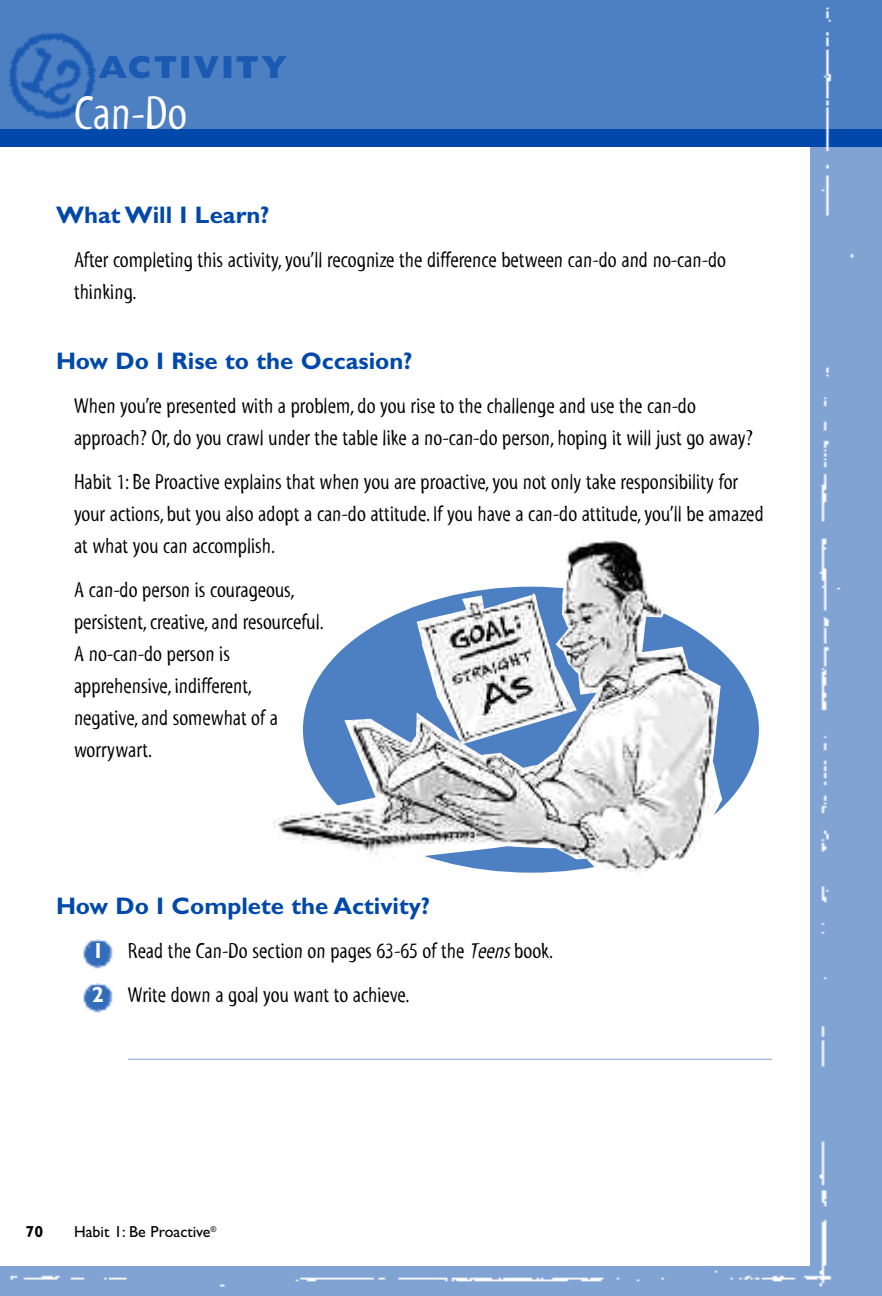
<style>
.page{position:relative;width:882px;height:1296px;background:#80a3d4}
.page>*{position:absolute;margin:0;border:0;box-sizing:border-box;transform-origin:0 0}
.t1{font:48px "Myriad Tilt";color:#fff}
.t2{font:800 32px "Gill Sans";letter-spacing:.065em;color:#1a5ab2}
.t3{font:700 24px "Gill Sans";color:#0048aa}
.t4{font:22px/32px "Myriad Tilt";color:#000}
.t5{font:16px "Gill Sans";color:#000}
.t6{font:700 16px "Gill Sans";color:#000}
.s1{font-family:"Gill Sans";font-weight:700;color:#fff}
.s2{font-style:italic}
</style>
<div class="page">
<div style="left:0;top:0;width:882px;height:136px;background:#4d7fc3"></div>
<div style="left:0;top:129px;width:882px;height:18px;background:#0048aa"></div>
<img style="left:0;top:7px;width:854px;height:1280px">
<hr style="left:128px;top:1059px;width:644px;height:1px;background:#80a3d4">
<div style="left:303px;top:587px;width:456px;height:286px;background:#4d7fc3;border-radius:50%"></div>
<img style="left:271px;top:539px;width:451px;height:334px">
<p class="t2" style="left:99px;top:55px;width:190px">ACTIVITY</p>
<p class="t1" style="left:74px;top:95px;width:115px">Can-Do</p>
<p class="t3" style="left:56px;top:206px;width:215px">What Will I Learn?</p>
<p class="t4" style="left:74px;top:245px;width:654px">After completing this activity, you’ll recognize the difference between can-do and no-can-do thinking.</p>
<p class="t3" style="left:56px;top:351px;width:358px">How Do I Rise to the Occasion?</p>
<p class="t4" style="left:74px;top:391px;width:680px">When you’re presented with a problem, do you rise to the challenge and use the can-do approach? Or, do you crawl under the table like a no-can-do person, hoping it will just go away?</p>
<p class="t4" style="left:74px;top:467px;width:692px">Habit 1: Be Proactive explains that when you are proactive, you not only take responsibility for your actions, but you also adopt a can-do attitude. If you have a can-do attitude, you’ll be amazed at what you can accomplish.</p>
<p class="t4" style="left:74px;top:575px;width:251px">A can-do person is courageous, persistent, creative, and resourceful.<br>A no-can-do person is apprehensive, indifferent,<br>negative, and somewhat of a worrywart.</p>
<p class="t3" style="left:56px;top:897px;width:376px">How Do I Complete the Activity?</p>
<p class="t4" style="left:92px;top:931px;width:463px;line-height:44px"><span class="s1">1</span> Read the Can-Do section on pages 63-65 of the <span class="s2">Teens</span>book.<br><span class="s1">2</span> Write down a goal you want to achieve.</p>
<p class="t6" style="left:26px;top:1225px;width:19px">70</p>
<p class="t5" style="left:74px;top:1226px;width:144px">Habit 1: Be Proactive<sup>®</sup></p>
</div>
